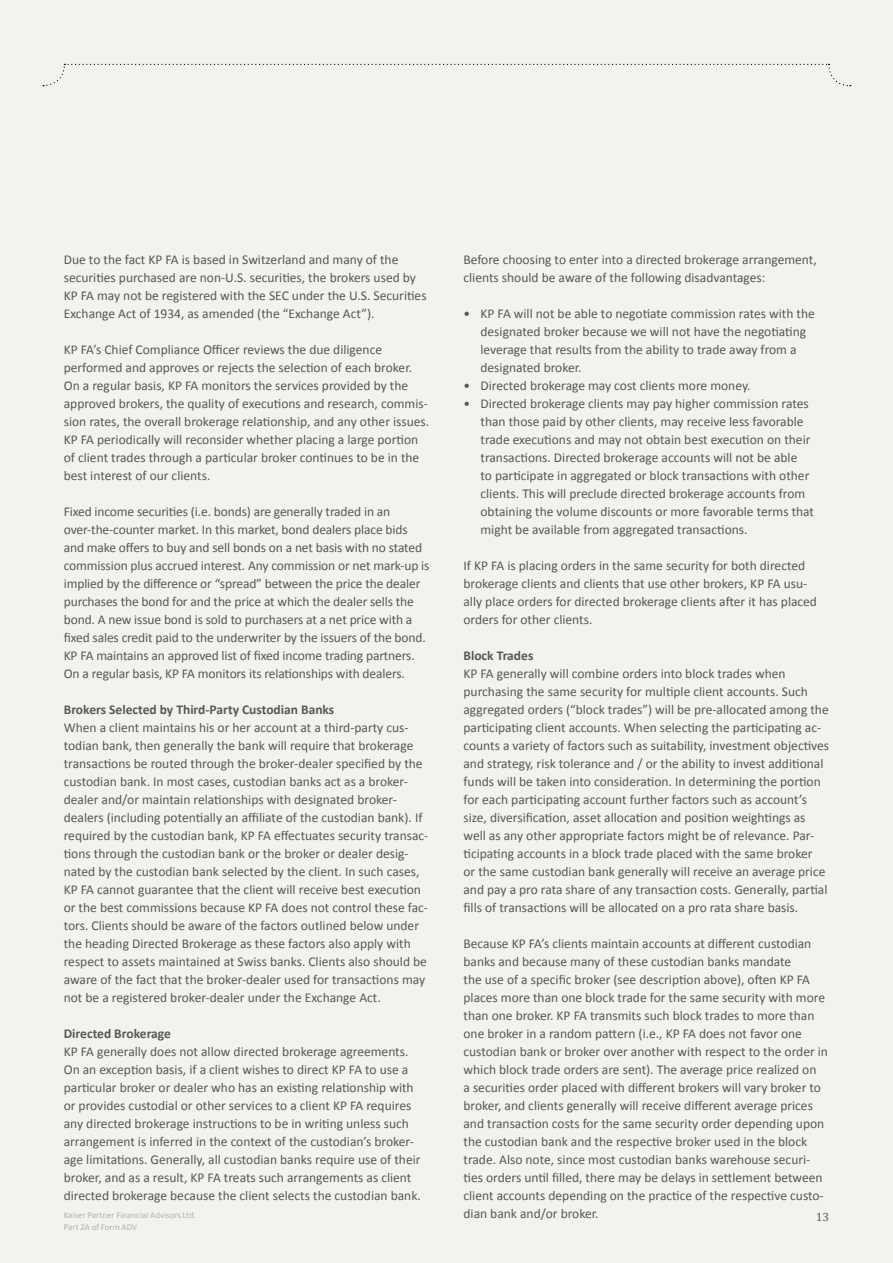
<style>
.page{position:relative;width:893px;height:1263px;background:#f4f2ef}
.page>*{position:absolute;margin:0;border:0;box-sizing:border-box;transform-origin:0 0}
.t1{font:13.5px/18px "Calibri";color:#575756}
.t2{font:700 13.5px "Calibri";color:#575756}
.t3{font:12px "Cambria";color:#575756}
.t4{font:9px "Calibri";color:#b3b2b2}
</style>
<div class="page">
<svg style="left:43px;top:64px;width:808px;height:23px"></svg>
<p class="t1" style="left:64px;top:251px;width:364px">Due to the fact KP FA is based in Switzerland and many of the securities purchased are non-U.S. securities, the brokers used by KP FA may not be registered with the SEC under the U.S. Securities Exchange Act of 1934, as amended (the “Exchange Act”).</p>
<p class="t1" style="left:64px;top:341px;width:367px">KP FA’s Chief Compliance Officer reviews the due diligence performed and approves or rejects the selection of each broker.<br>On a regular basis, KP FA monitors the services provided by the approved brokers, the quality of executions and research, commis&shy;sion rates, the overall brokerage relationship, and any other issues.<br>KP FA periodically will reconsider whether placing a large portion of client trades through a particular broker continues to be in the best interest of our clients.</p>
<p class="t1" style="left:64px;top:503px;width:367px">Fixed income securities (i.e. bonds) are generally traded in an over-the-counter market. In this market, bond dealers place bids and make offers to buy and sell bonds on a net basis with no stated commission plus accrued interest. Any commission or net mark-up is implied by the difference or “spread” between the price the dealer purchases the bond for and the price at which the dealer sells the bond. A new issue bond is sold to purchasers at a net price with a fixed sales credit paid to the underwriter by the issuers of the bond.<br>KP FA maintains an approved list of fixed income trading partners.<br>On a regular basis, KP FA monitors its relationships with dealers.</p>
<p class="t2" style="left:64px;top:701px;width:272px">Brokers Selected by Third-Party Custodian Banks</p>
<p class="t1" style="left:64px;top:719px;width:366px">When a client maintains his or her account at a third-party cus&shy;todian bank, then generally the bank will require that brokerage transactions be routed through the broker-dealer specified by the custodian bank. In most cases, custodian banks act as a broker&shy;dealer and/or maintain relationships with designated broker&shy;dealers (including potentially an affiliate of the custodian bank). If required by the custodian bank, KP FA effectuates security transac&shy;tions through the custodian bank or the broker or dealer desig&shy;nated by the custodian bank selected by the client. In such cases, KP FA cannot guarantee that the client will receive best execution or the best commissions because KP FA does not control these fac&shy;tors. Clients should be aware of the factors outlined below under the heading Directed Brokerage as these factors also apply with respect to assets maintained at Swiss banks. Clients also should be aware of the fact that the broker-dealer used for transactions may not be a registered broker-dealer under the Exchange Act.</p>
<p class="t2" style="left:64px;top:1025px;width:109px">Directed Brokerage</p>
<p class="t1" style="left:64px;top:1043px;width:359px">KP FA generally does not allow directed brokerage agreements.<br>On an exception basis, if a client wishes to direct KP FA to use a particular broker or dealer who has an existing relationship with or provides custodial or other services to a client KP FA requires any directed brokerage instructions to be in writing unless such arrangement is inferred in the context of the custodian’s broker&shy;age limitations. Generally, all custodian banks require use of their broker, and as a result, KP FA treats such arrangements as client directed brokerage because the client selects the custodian bank.</p>
<p class="t1" style="left:463px;top:251px;width:355px">Before choosing to enter into a directed brokerage arrangement, clients should be aware of the following disadvantages:</p>
<p class="t1" style="left:480px;top:305px;width:336px;text-indent:-17px">• KP FA will not be able to negotiate commission rates with the designated broker because we will not have the negotiating leverage that results from the ability to trade away from a designated broker.</p>
<p class="t1" style="left:463px;top:376px;width:289px">• Directed brokerage may cost clients more money.</p>
<p class="t1" style="left:480px;top:394px;width:335px;text-indent:-17px">• Directed brokerage clients may pay higher commission rates than those paid by other clients, may receive less favorable trade executions and may not obtain best execution on their transactions. Directed brokerage accounts will not be able<br>to participate in aggregated or block transactions with other clients. This will preclude directed brokerage accounts from obtaining the volume discounts or more favorable terms that might be available from aggregated transactions.</p>
<p class="t1" style="left:463px;top:556px;width:355px">If KP FA is placing orders in the same security for both directed brokerage clients and clients that use other brokers, KP FA usu&shy;ally place orders for directed brokerage clients after it has placed orders for other clients.</p>
<p class="t2" style="left:463px;top:647px;width:71px">Block Trades</p>
<p class="t1" style="left:463px;top:664px;width:367px">KP FA generally will combine orders into block trades when purchasing the same security for multiple client accounts. Such aggregated orders (“block trades”) will be pre-allocated among the participating client accounts. When selecting the participating ac&shy;counts a variety of factors such as suitability, investment objectives and strategy, risk tolerance and / or the ability to invest additional funds will be taken into consideration. In determining the portion for each participating account further factors such as account’s size, diversification, asset allocation and position weightings as well as any other appropriate factors might be of relevance. Par&shy;ticipating accounts in a block trade placed with the same broker<br>or the same custodian bank generally will receive an average price and pay a pro rata share of any transaction costs. Generally, partial fills of transactions will be allocated on a pro rata share basis.</p>
<p class="t1" style="left:463px;top:934px;width:366px">Because KP FA’s clients maintain accounts at different custodian banks and because many of these custodian banks mandate<br>the use of a specific broker (see description above), often KP FA places more than one block trade for the same security with more than one broker. KP FA transmits such block trades to more than one broker in a random pattern (i.e., KP FA does not favor one custodian bank or broker over another with respect to the order in which block trade orders are sent). The average price realized on<br>a securities order placed with different brokers will vary broker to broker, and clients generally will receive different average prices and transaction costs for the same security order depending upon the custodian bank and the respective broker used in the block trade. Also note, since most custodian banks warehouse securi&shy;ties orders until filled, there may be delays in settlement between client accounts depending on the practice of the respective custo-</p>
<p class="t4" style="left:64px;top:1209px;width:134px">Kaiser Partner Financial Advisors Ltd.</p>
<p class="t1" style="left:463px;top:1204px;width:137px">dian bank and/or broker.</p>
<p class="t4" style="left:64px;top:1221px;width:75px">Part 2A of Form ADV</p>
<p class="t3" style="left:816px;top:1209px;width:15px">13</p>
</div>
